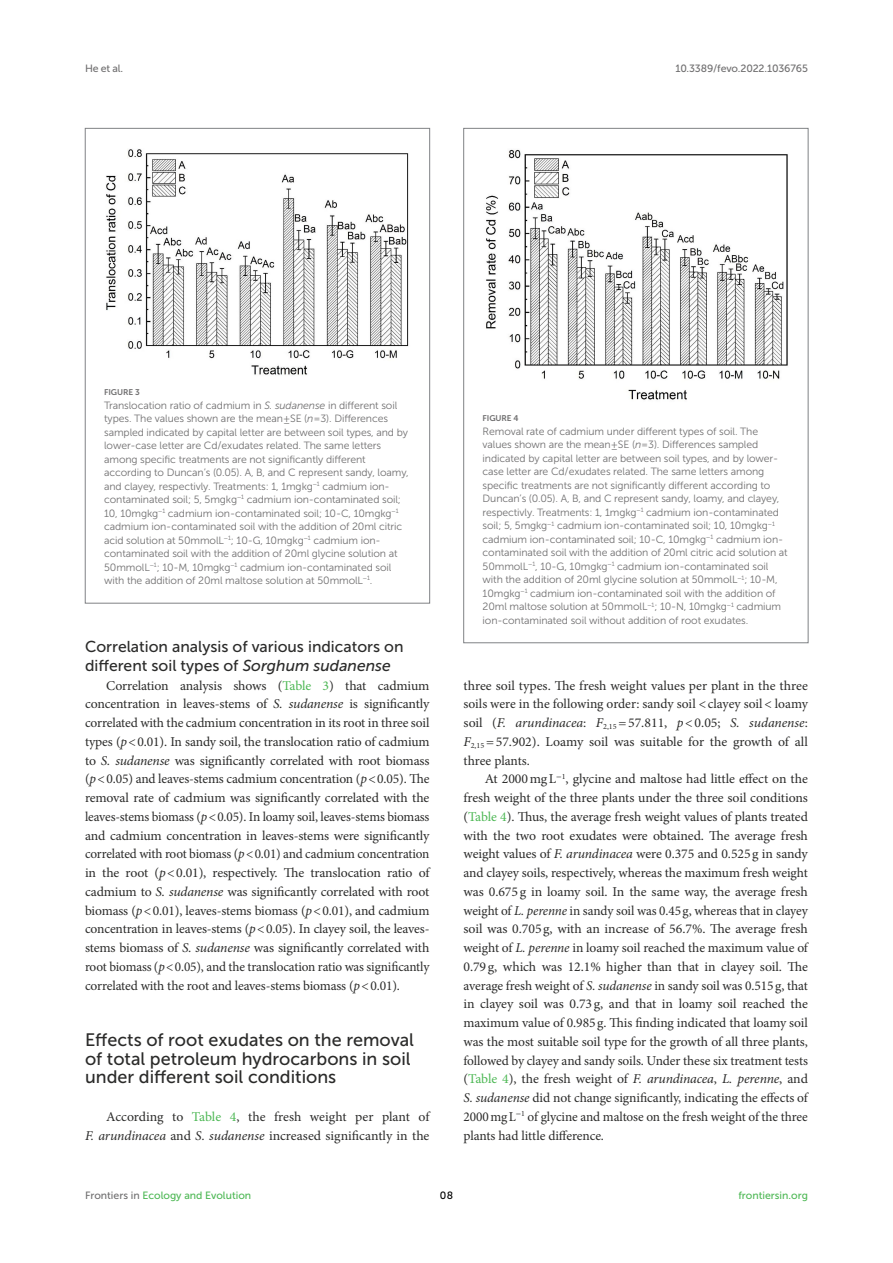
<style>
.page{position:relative;width:893px;height:1263px;background:#fff}
.page>*{position:absolute;margin:0;border:0;box-sizing:border-box;transform-origin:0 0}
.HEAD_2{font:18px/18.8px "Museo Sans 500";color:#2b2b2a}
.HEAD_3{font:15.75px/18.8px "Museo Sans 500";color:#2b2b2a}
.TEXT_FLUSH{font:13.5px/18.8px "Minion Pro";letter-spacing:-.005em;color:#2b2b2a;text-align:justify}
.TEXT{font:13.5px/18.8px "Minion Pro";letter-spacing:-.005em;color:#2b2b2a;text-align:justify}
.FIG_LEG{font:10.5px/13.5px "Museo Sans 300";letter-spacing:-.01em;color:#706f70}
.t1{font:10.5px "Museo Sans 500";color:#4eb855}
.t2{font:10.5px "Museo Sans 500";letter-spacing:-.015em;color:#706f70}
.t3{font:10.5px "Museo Sans 500";color:#000}
.FIG_HD{font:8.25px "Museo Sans 700";letter-spacing:-.01em;color:#706f70}
.s1{font-style:italic}
.s2{color:#4eb855}
.s3{color:#706f70}
</style>
<div class="page">
<img style="left:106px;top:149px;width:303px;height:226px">
<img style="left:486px;top:149px;width:302px;height:251px">
<p class="t2" style="left:85px;top:63px;width:40px">He et al.</p>
<p class="t2" style="left:675px;top:63px;width:134px">10.3389/fevo.2022.1036765</p>
<p class="FIG_HD" style="left:104px;top:388px;width:37px">FIGURE 3</p>
<p class="FIG_LEG" style="left:104px;top:398px;width:306px">Translocation ratio of cadmium in <span class="s1">S. sudanense</span> in different soil types. The values shown are the mean ± SE (<span class="s1">n</span> = 3). Differences sampled indicated by capital letter are between soil types, and by lower-case letter are Cd/exudates related. The same letters among specific treatments are not significantly different according to Duncan’s (0.05). A, B, and C represent sandy, loamy, and clayey, respectivly. Treatments: 1, 1 mg kg<sup>−</sup><sup>1</sup> cadmium ion&shy;contaminated soil; 5, 5 mg kg<sup>−</sup><sup>1</sup> cadmium ion-contaminated soil; 10, 10 mg kg<sup>−</sup><sup>1</sup> cadmium ion-contaminated soil; 10-C, 10 mg kg<sup>−</sup><sup>1 </sup>cadmium ion-contaminated soil with the addition of 20 ml citric acid solution at 50 mmol L<sup>−</sup><sup>1</sup>; 10-G, 10 mg kg<sup>−</sup><sup>1</sup> cadmium ion&shy;contaminated soil with the addition of 20 ml glycine solution at 50 mmol L<sup>−</sup><sup>1</sup>; 10-M, 10 mg kg<sup>−</sup><sup>1</sup> cadmium ion-contaminated soil with the addition of 20 ml maltose solution at 50 mmol L<sup>−</sup><sup>1</sup>.</p>
<p class="HEAD_3" style="left:85px;top:637px;width:320px">Correlation analysis of various indicators on different soil types of <span class="s1">Sorghum sudanense</span></p>
<p class="TEXT_FLUSH" style="left:85px;top:676px;width:346px;text-indent:21px">Correlation analysis shows (<span class="s2">Table 3</span>) that cadmium concentration in leaves-stems of <span class="s1">S. sudanense</span> is significantly correlated with the cadmium concentration in its root in three soil types (<span class="s1">p</span>&lt;0.01). In sandy soil, the translocation ratio of cadmium to <span class="s1">S. sudanense</span> was significantly correlated with root biomass (<span class="s1">p</span>&lt;0.05) and leaves-stems cadmium concentration (<span class="s1">p</span>&lt;0.05). The removal rate of cadmium was significantly correlated with the leaves-stems biomass (<span class="s1">p</span>&lt;0.05). In loamy soil, leaves-stems biomass and cadmium concentration in leaves-stems were significantly correlated with root biomass (<span class="s1">p</span>&lt;0.01) and cadmium concentration in the root (<span class="s1">p</span>&lt;0.01), respectively. The translocation ratio of cadmium to <span class="s1">S. sudanense</span> was significantly correlated with root biomass (<span class="s1">p</span>&lt;0.01), leaves-stems biomass (<span class="s1">p</span>&lt;0.01), and cadmium concentration in leaves-stems (<span class="s1">p</span>&lt;0.05). In clayey soil, the leaves&shy;stems biomass of <span class="s1">S. sudanense</span> was significantly correlated with root biomass (<span class="s1">p</span>&lt;0.05), and the translocation ratio was significantly correlated with the root and leaves-stems biomass (<span class="s1">p</span>&lt;0.01).</p>
<p class="HEAD_2" style="left:85px;top:1030px;width:331px">Effects of root exudates on the removal of total petroleum hydrocarbons in soil under different soil conditions</p>
<p class="TEXT_FLUSH" style="left:85px;top:1107px;width:346px;text-align:right">According to <span class="s2">Table 4</span>, the fresh weight per plant of<br><span class="s1">F. arundinacea</span> and <span class="s1">S. sudanense</span> increased significantly in the</p>
<p class="FIG_HD" style="left:483px;top:414px;width:37px">FIGURE 4</p>
<p class="FIG_LEG" style="left:483px;top:424px;width:307px">Removal rate of cadmium under different types of soil. The values shown are the mean ± SE (<span class="s1">n</span> = 3). Differences sampled indicated by capital letter are between soil types, and by lower&shy;case letter are Cd/exudates related. The same letters among specific treatments are not significantly different according to Duncan’s (0.05). A, B, and C represent sandy, loamy, and clayey, respectivly. Treatments: 1, 1 mg kg<sup>−</sup><sup>1</sup> cadmium ion-contaminated soil; 5, 5 mg kg<sup>−</sup><sup>1</sup> cadmium ion-contaminated soil; 10, 10 mg kg<sup>−</sup><sup>1 </sup>cadmium ion-contaminated soil; 10-C, 10 mg kg<sup>−</sup><sup>1</sup> cadmium ion&shy;contaminated soil with the addition of 20 ml citric acid solution at 50 mmol L<sup>−</sup><sup>1</sup>, 10-G, 10 mg kg<sup>−</sup><sup>1</sup> cadmium ion-contaminated soil with the addition of 20 ml glycine solution at 50 mmol L<sup>−</sup><sup>1</sup>; 10-M, 10 mg kg<sup>−</sup><sup>1</sup> cadmium ion-contaminated soil with the addition of 20 ml maltose solution at 50 mmol L<sup>−</sup><sup>1</sup>; 10-N, 10 mg kg<sup>−</sup><sup>1</sup> cadmium ion-contaminated soil without addition of root exudates.</p>
<p class="TEXT_FLUSH" style="left:463px;top:676px;width:346px">three soil types. The fresh weight values per plant in the three soils were in the following order: sandy soil &lt;clayey soil&lt; loamy soil (<span class="s1">F. arundinacea</span>: <span class="s1">F</span><sub>2,15</sub> =57.811, <span class="s1">p</span>&lt;0.05; <span class="s1">S. sudanense</span>:<br><span class="s1">F</span><sub>2,15</sub> =57.902). Loamy soil was suitable for the growth of all three plants.</p>
<p class="TEXT" style="left:463px;top:770px;width:346px;text-indent:21px">At 2000mgL<sup>−</sup><sup>1</sup>, glycine and maltose had little effect on the fresh weight of the three plants under the three soil conditions (<span class="s2">Table 4</span>). Thus, the average fresh weight values of plants treated with the two root exudates were obtained. The average fresh weight values of <span class="s1">F. arundinacea</span> were 0.375 and 0.525g in sandy and clayey soils, respectively, whereas the maximum fresh weight was 0.675g in loamy soil. In the same way, the average fresh weight of <span class="s1">L. perenne</span> in sandy soil was 0.45g, whereas that in clayey soil was 0.705g, with an increase of 56.7%. The average fresh weight of <span class="s1">L. perenne</span> in loamy soil reached the maximum value of 0.79g, which was 12.1% higher than that in clayey soil. The average fresh weight of <span class="s1">S. sudanense</span> in sandy soil was 0.515g, that in clayey soil was 0.73g, and that in loamy soil reached the maximum value of 0.985g. This finding indicated that loamy soil was the most suitable soil type for the growth of all three plants, followed by clayey and sandy soils. Under these six treatment tests (<span class="s2">Table 4</span>), the fresh weight of <span class="s1">F. arundinacea</span>, <span class="s1">L. perenne</span>, and <span class="s1">S. sudanense</span> did not change significantly, indicating the effects of 2000mgL<sup>−</sup><sup>1</sup> of glycine and maltose on the fresh weight of the three plants had little difference.</p>
<p class="t1" style="left:85px;top:1190px;width:168px"><span class="s3">Frontiers in</span> Ecology and Evolution</p>
<p class="t3" style="left:440px;top:1190px;width:15px">08</p>
<p class="t1" style="left:738px;top:1190px;width:71px">frontiersin.org</p>
</div>
